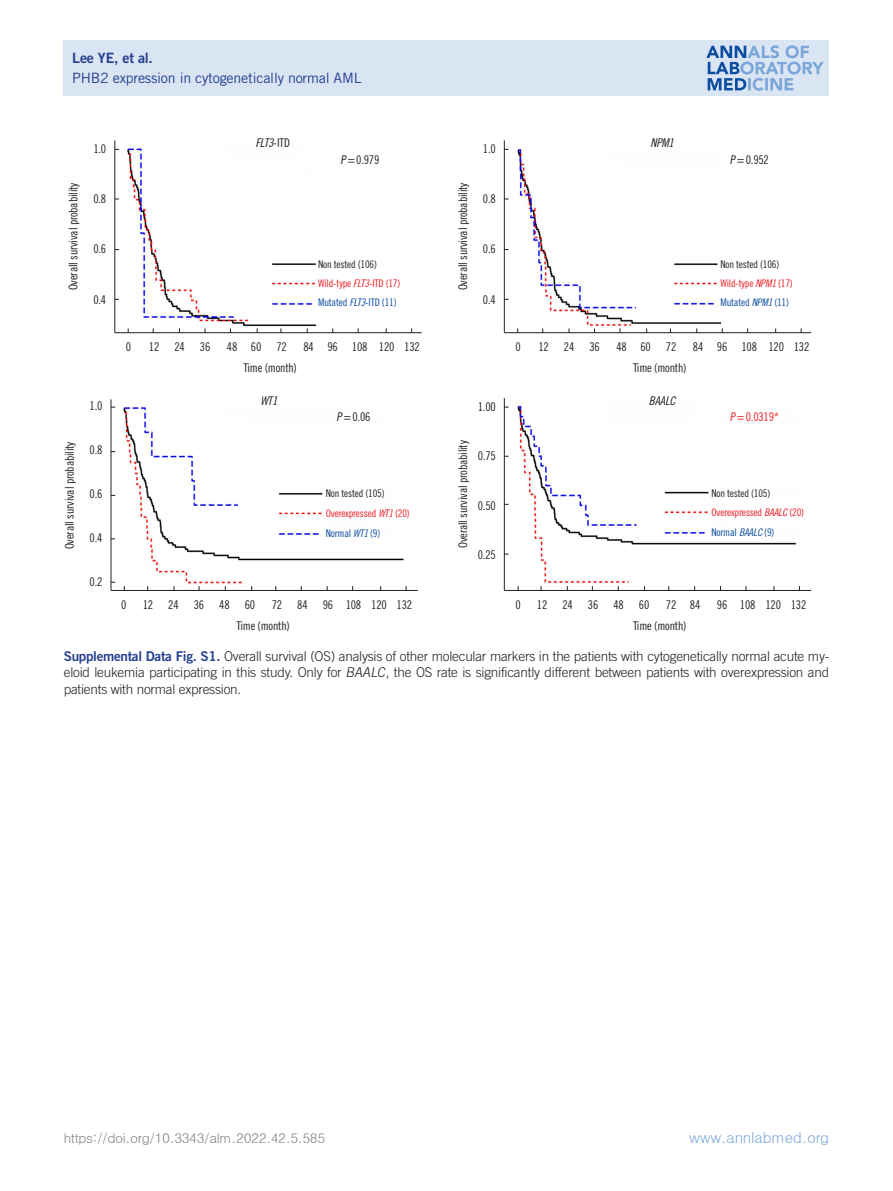
<style>
.page{position:relative;width:893px;height:1191px;background:#fff}
.page>*{position:absolute;margin:0;border:0;box-sizing:border-box;transform-origin:0 0}
.URL{font:15px "Dotum";letter-spacing:-.02em;color:#7ca7d8}
.하시라이름{font:14.25px "Trade Gothic LT Std";letter-spacing:-.015em;color:#253f8e}
.하시라이름-2{font:14.25px "Trade Gothic LT Std Bd 2";letter-spacing:-.015em;color:#253f8e}
.표제목_그림설명{font:300 13.5px/16.2px "Trade Gothic LT Std";letter-spacing:-.015em;color:#231f20;text-align:justify}
.t1{font:13.5px "Dotum";letter-spacing:-.03em;color:#808285}
.그림지문_8pt{font:12px "Trade Gothic LT Std Cn 18";letter-spacing:-.015em;color:#231f20}
.그림지문_8pt-2{font:12px "Trade Gothic LT Std Cn 18 Obl";letter-spacing:-.015em;color:#231f20}
.그림지문_8pt-3{font:12px "Trade Gothic LT Std Cn 18";color:#ee1d23}
.그림지문_8pt-4{font:10.5px "Trade Gothic LT Std Cn 18";letter-spacing:-.015em;color:#ee1d23}
.그림지문_8pt-5{font:10.5px "Trade Gothic LT Std Cn 18";letter-spacing:-.015em;color:#0d4da1}
.그림지문_8pt-6{font:10.5px "Trade Gothic LT Std Cn 18";letter-spacing:-.015em;color:#231f20}
.s1{font-family:"Trade Gothic LT Std Cn 18"}
.s2{font-style:italic}
.s3{font-family:"Trade Gothic LT Std Cn 18 Obl"}
.s4{font-family:"Trade Gothic LT Std Bd 2";font-weight:400;color:#253f8e}
</style>
<div class="page">
<div style="left:64px;top:40px;width:765px;height:56px;background:#dae5f4"></div>
<svg style="left:706px;top:45px;width:118px;height:46px"></svg>
<img style="left:507px;top:148px;width:213px;height:178px">
<img style="left:119px;top:145px;width:196px;height:182px">
<hr style="left:114px;top:140px;width:1px;height:193px;background:#231f20">
<hr style="left:115px;top:332px;width:307px;height:1px;background:#231f20">
<hr style="left:504px;top:140px;width:1px;height:193px;background:#231f20">
<hr style="left:504px;top:332px;width:307px;height:1px;background:#231f20">
<img style="left:517px;top:405px;width:280px;height:178px">
<img style="left:115px;top:406px;width:289px;height:178px">
<hr style="left:111px;top:399px;width:1px;height:191px;background:#231f20">
<hr style="left:111px;top:590px;width:307px;height:1px;background:#231f20">
<hr style="left:504px;top:398px;width:1px;height:192px;background:#231f20">
<hr style="left:504px;top:590px;width:307px;height:1px;background:#231f20">
<p class="하시라이름-2" style="left:72px;top:49px;width:82px">Lee YE, et al.</p>
<p class="하시라이름" style="left:72px;top:69px;width:291px">PHB2 expression in cytogenetically normal AML</p>
<p class="그림지문_8pt" style="left:93px;top:141px;width:14px">1.0</p>
<p class="그림지문_8pt-2" style="left:255px;top:135px;width:36px">FLT3<span class="s1">-ITD</span></p>
<p class="그림지문_8pt" style="left:340px;top:152px;width:41px"><span class="s2">P</span>=0.979</p>
<p class="그림지문_8pt" style="left:483px;top:141px;width:14px">1.0</p>
<p class="그림지문_8pt-2" style="left:650px;top:135px;width:25px">NPM1</p>
<p class="그림지문_8pt" style="left:730px;top:152px;width:41px"><span class="s2">P</span>=0.952</p>
<p class="그림지문_8pt" style="left:66px;top:290px;width:109px;rotate:-90deg">Overall survival probability</p>
<p class="그림지문_8pt" style="left:93px;top:192px;width:14px">0.8</p>
<p class="그림지문_8pt" style="left:93px;top:242px;width:14px">0.6</p>
<p class="그림지문_8pt" style="left:93px;top:292px;width:14px">0.4</p>
<p class="그림지문_8pt-6" style="left:318px;top:258px;width:60px">Non tested (106)</p>
<p class="그림지문_8pt-4" style="left:318px;top:277px;width:84px">Wild-type <span class="s3">FLT3</span>-ITD (17)</p>
<p class="그림지문_8pt-5" style="left:318px;top:296px;width:80px">Mutated <span class="s3">FLT3</span>-ITD (11)</p>
<p class="그림지문_8pt" style="left:456px;top:290px;width:109px;rotate:-90deg">Overall survival probability</p>
<p class="그림지문_8pt" style="left:483px;top:192px;width:14px">0.8</p>
<p class="그림지문_8pt" style="left:483px;top:242px;width:14px">0.6</p>
<p class="그림지문_8pt" style="left:483px;top:292px;width:14px">0.4</p>
<p class="그림지문_8pt-6" style="left:720px;top:258px;width:60px">Non tested (106)</p>
<p class="그림지문_8pt-4" style="left:720px;top:277px;width:74px">Wild-type <span class="s3">NPM1</span> (17)</p>
<p class="그림지문_8pt-5" style="left:720px;top:296px;width:70px">Mutated <span class="s3">NPM1</span> (11)</p>
<p class="그림지문_8pt" style="left:126px;top:340px;width:7px">0</p>
<p class="그림지문_8pt" style="left:149px;top:340px;width:12px">12</p>
<p class="그림지문_8pt" style="left:174px;top:340px;width:12px">24</p>
<p class="그림지문_8pt" style="left:200px;top:340px;width:12px">36</p>
<p class="그림지문_8pt" style="left:227px;top:340px;width:36px">48 60</p>
<p class="그림지문_8pt" style="left:276px;top:340px;width:12px">72</p>
<p class="그림지문_8pt" style="left:303px;top:340px;width:118px">84 96 108 120 132</p>
<p class="그림지문_8pt" style="left:244px;top:361px;width:55px">Time (month)</p>
<p class="그림지문_8pt" style="left:515px;top:340px;width:7px">0</p>
<p class="그림지문_8pt" style="left:538px;top:340px;width:12px">12</p>
<p class="그림지문_8pt" style="left:564px;top:340px;width:12px">24</p>
<p class="그림지문_8pt" style="left:589px;top:340px;width:12px">36</p>
<p class="그림지문_8pt" style="left:616px;top:340px;width:36px">48 60</p>
<p class="그림지문_8pt" style="left:666px;top:340px;width:12px">72</p>
<p class="그림지문_8pt" style="left:693px;top:340px;width:118px">84 96 108 120 132</p>
<p class="그림지문_8pt" style="left:633px;top:361px;width:55px">Time (month)</p>
<p class="그림지문_8pt" style="left:62px;top:549px;width:109px;rotate:-90deg">Overall survival probability</p>
<p class="그림지문_8pt" style="left:90px;top:399px;width:14px">1.0</p>
<p class="그림지문_8pt" style="left:90px;top:443px;width:14px">0.8</p>
<p class="그림지문_8pt" style="left:90px;top:487px;width:14px">0.6</p>
<p class="그림지문_8pt" style="left:90px;top:531px;width:14px">0.4</p>
<p class="그림지문_8pt" style="left:90px;top:575px;width:14px">0.2</p>
<p class="그림지문_8pt-2" style="left:260px;top:394px;width:18px">WT1</p>
<p class="그림지문_8pt" style="left:336px;top:410px;width:35px"><span class="s2">P</span>=0.06</p>
<p class="그림지문_8pt-6" style="left:326px;top:487px;width:60px">Non tested (105)</p>
<p class="그림지문_8pt-4" style="left:326px;top:507px;width:86px">Overexpressed <span class="s3">WT1</span> (20)</p>
<p class="그림지문_8pt-5" style="left:326px;top:527px;width:56px">Normal <span class="s3">WT1</span> (9)</p>
<p class="그림지문_8pt" style="left:478px;top:399px;width:20px">1.00</p>
<p class="그림지문_8pt" style="left:456px;top:548px;width:109px;rotate:-90deg">Overall survival probability</p>
<p class="그림지문_8pt" style="left:478px;top:449px;width:20px">0.75</p>
<p class="그림지문_8pt" style="left:478px;top:498px;width:20px">0.50</p>
<p class="그림지문_8pt" style="left:478px;top:548px;width:20px">0.25</p>
<p class="그림지문_8pt-2" style="left:649px;top:394px;width:28px">BAALC</p>
<p class="그림지문_8pt-3" style="left:730px;top:410px;width:51px"><span class="s2">P</span>=0.0319*</p>
<p class="그림지문_8pt-6" style="left:711px;top:487px;width:60px">Non tested (105)</p>
<p class="그림지문_8pt-4" style="left:711px;top:505px;width:94px">Overexpressed <span class="s3">BAALC</span> (20)</p>
<p class="그림지문_8pt-5" style="left:711px;top:526px;width:64px">Normal <span class="s3">BAALC</span> (9)</p>
<p class="그림지문_8pt" style="left:121px;top:597px;width:7px">0</p>
<p class="그림지문_8pt" style="left:143px;top:597px;width:12px">12</p>
<p class="그림지문_8pt" style="left:168px;top:597px;width:12px">24</p>
<p class="그림지문_8pt" style="left:194px;top:597px;width:12px">36</p>
<p class="그림지문_8pt" style="left:219px;top:597px;width:12px">48</p>
<p class="그림지문_8pt" style="left:245px;top:597px;width:12px">60</p>
<p class="그림지문_8pt" style="left:272px;top:597px;width:12px">72</p>
<p class="그림지문_8pt" style="left:297px;top:597px;width:12px">84</p>
<p class="그림지문_8pt" style="left:323px;top:597px;width:91px">96 108 120 132</p>
<p class="그림지문_8pt" style="left:237px;top:619px;width:55px">Time (month)</p>
<p class="그림지문_8pt" style="left:515px;top:597px;width:7px">0</p>
<p class="그림지문_8pt" style="left:537px;top:597px;width:12px">12</p>
<p class="그림지문_8pt" style="left:562px;top:597px;width:12px">24</p>
<p class="그림지문_8pt" style="left:588px;top:597px;width:12px">36</p>
<p class="그림지문_8pt" style="left:613px;top:597px;width:12px">48</p>
<p class="그림지문_8pt" style="left:639px;top:597px;width:12px">60</p>
<p class="그림지문_8pt" style="left:666px;top:597px;width:36px">72 84</p>
<p class="그림지문_8pt" style="left:717px;top:597px;width:91px">96 108 120 132</p>
<p class="그림지문_8pt" style="left:633px;top:619px;width:55px">Time (month)</p>
<p class="표제목_그림설명" style="left:64px;top:648px;width:767px"><span class="s4">Supplemental Data Fig. S1.</span> Overall survival (OS) analysis of other molecular markers in the patients with cytogenetically normal acute my&shy;eloid leukemia participating in this study. Only for <span class="s2">BAALC</span>, the OS rate is significantly different between patients with overexpression and patients with normal expression.</p>
<p class="t1" style="left:64px;top:1131px;width:263px">https://doi.org/10.3343/alm.2022.42.5.585</p>
<p class="URL" style="left:689px;top:1130px;width:142px">www.annlabmed.org</p>
</div>
